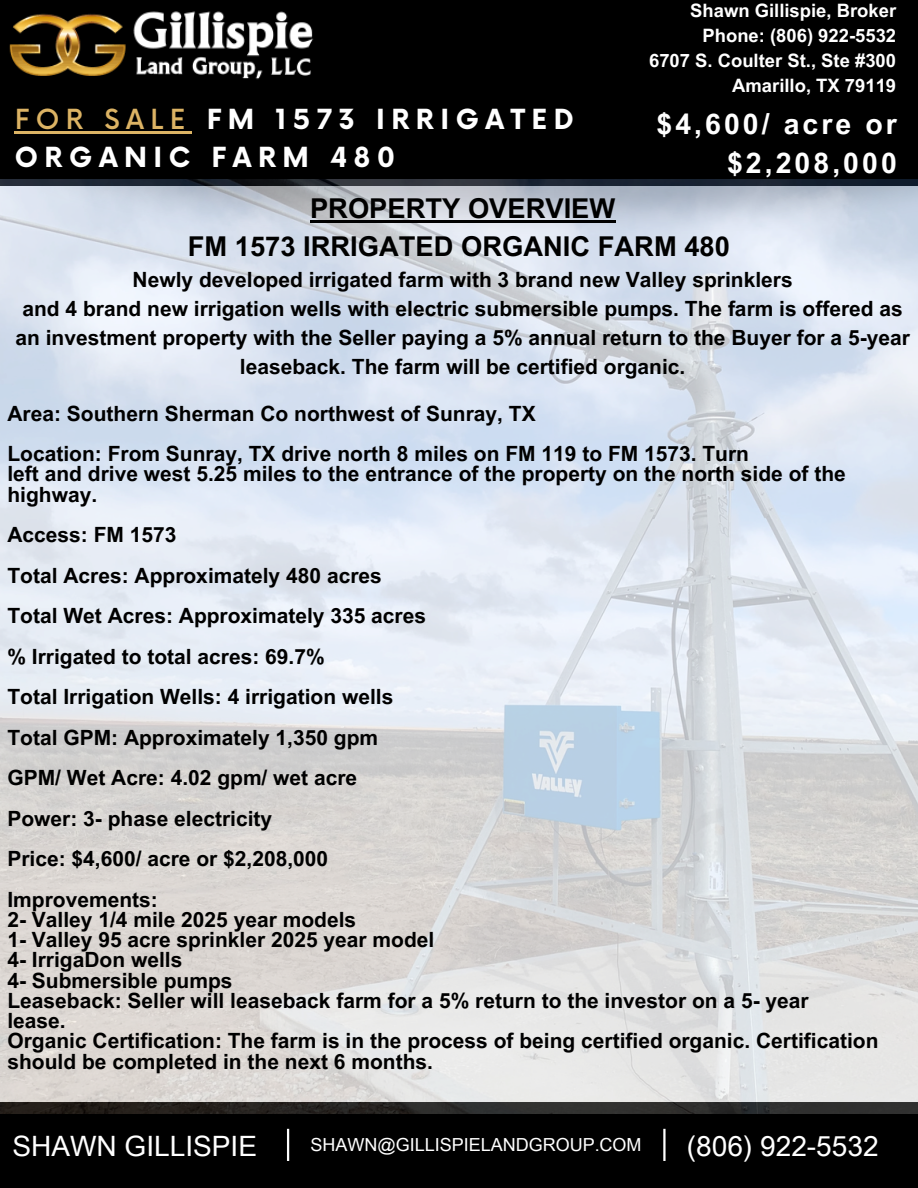
<style>
.page{position:relative;width:918px;height:1188px;background:#fff}
.page>*{position:absolute;margin:0;border:0;box-sizing:border-box;transform-origin:0 0}
.t1{font:700 28.5px/39.3px "Arial Unicode MS";letter-spacing:.105em;color:#fff;text-align:right}
.t2{font:28.05px "Arial Unicode MS";color:#fff}
.t3{font:700 27.3px/38.2px "Arial Unicode MS";color:#000;text-align:center}
.t4{font:700 27px/38.2px "Now";letter-spacing:.24em;color:#fff}
.t5{font:700 21px/20.2px "Arial Unicode MS";color:#000}
.t6{font:700 18.45px "Arial Unicode MS";color:#fff}
.t7{font:18px "Arial Unicode MS";color:#fff}
.s1{font-weight:500;color:#dcb364}
</style>
<div class="page">
<div style="left:0;top:1114px;width:918px;height:74px;background:#000"></div>
<hr style="left:287px;top:1129px;width:2px;height:32px;background:#fff">
<hr style="left:663px;top:1129px;width:3px;height:32px;background:#fff">
<div style="left:0;top:0;width:918px;height:186px;background:#000"></div>
<img style="left:9px;top:11px;width:305px;height:69px">
<img style="left:0;top:179px;width:918px;height:934px">
<hr style="left:310px;top:220px;width:305px;height:3px;background:#000">
<hr style="left:15px;top:131px;width:177px;height:3px;background:#dcb364">
<h5 class="t4" style="left:15px;top:102px;width:560px"><span class="s1">FOR SALE</span> FM 1573 IRRIGATED<br>ORGANIC FARM 480</h5>
<p class="t6" style="left:690px;top:-2px;width:207px">Shawn Gillispie, Broker</p>
<p class="t6" style="left:703px;top:22px;width:195px">Phone: (806) 922-5532</p>
<p class="t6" style="left:649px;top:47px;width:249px">6707 S. Coulter St., Ste #300</p>
<h1 class="t6" style="left:732px;top:72px;width:165px">Amarillo, TX 79119</h1>
<h5 class="t1" style="left:657px;top:103px;width:242px">$4,600/ acre or $2,208,000</h5>
<h3 class="t3" style="left:188px;top:188px;width:544px">PROPERTY OVERVIEW<br>FM 1573 IRRIGATED ORGANIC FARM 480</h3>
<h3 class="t5" style="left:15px;top:264px;width:896px;line-height:29.2px;text-align:center">Newly developed irrigated farm with 3 brand new Valley sprinklers<br>and 4 brand new irrigation wells with electric submersible pumps. The farm is offered as an investment property with the Seller paying a 5% annual return to the Buyer for a 5-year leaseback. The farm will be certified organic.</h3>
<p class="t5" style="left:7px;top:402px;width:530px">Area: Southern Sherman Co northwest of Sunray, TX</p>
<h5 class="t5" style="left:7px;top:443px;width:840px">Location: From Sunray, TX drive north 8 miles on FM 119 to FM 1573. Turn<br>left and drive west 5.25 miles to the entrance of the property on the north side of the highway.</h5>
<h5 class="t5" style="left:7px;top:524px;width:171px">Access: FM 1573</h5>
<h5 class="t5" style="left:7px;top:564px;width:376px">Total Acres: Approximately 480 acres</h5>
<h5 class="t5" style="left:7px;top:605px;width:420px">Total Wet Acres: Approximately 335 acres</h5>
<h5 class="t5" style="left:7px;top:645px;width:319px">% Irrigated to total acres: 69.7%</h5>
<h5 class="t5" style="left:7px;top:686px;width:388px">Total Irrigation Wells: 4 irrigation wells</h5>
<h5 class="t5" style="left:7px;top:726px;width:372px">Total GPM: Approximately 1,350 gpm</h5>
<h5 class="t5" style="left:7px;top:767px;width:351px">GPM/ Wet Acre: 4.02 gpm/ wet acre</h5>
<h5 class="t5" style="left:7px;top:807px;width:266px">Power: 3- phase electricity</h5>
<h5 class="t5" style="left:7px;top:848px;width:322px">Price: $4,600/ acre or $2,208,000</h5>
<h5 class="t5" style="left:7px;top:888px;width:873px">Improvements:<br>2- Valley 1/4 mile 2025 year models<br>1- Valley 95 acre sprinkler 2025 year model<br>4- IrrigaDon wells<br>4- Submersible pumps<br>Leaseback: Seller will leaseback farm for a 5% return to the investor on a 5- year<br>lease.<br>Organic Certification: The farm is in the process of being certified organic. Certification should be completed in the next 6 months.</h5>
<p class="t2" style="left:12px;top:1126px;width:246px">SHAWN GILLISPIE</p>
<p class="t7" style="left:311px;top:1132px;width:333px">SHAWN@GILLISPIELANDGROUP.COM</p>
<p class="t2" style="left:687px;top:1126px;width:193px">(806) 922-5532</p>
</div>
